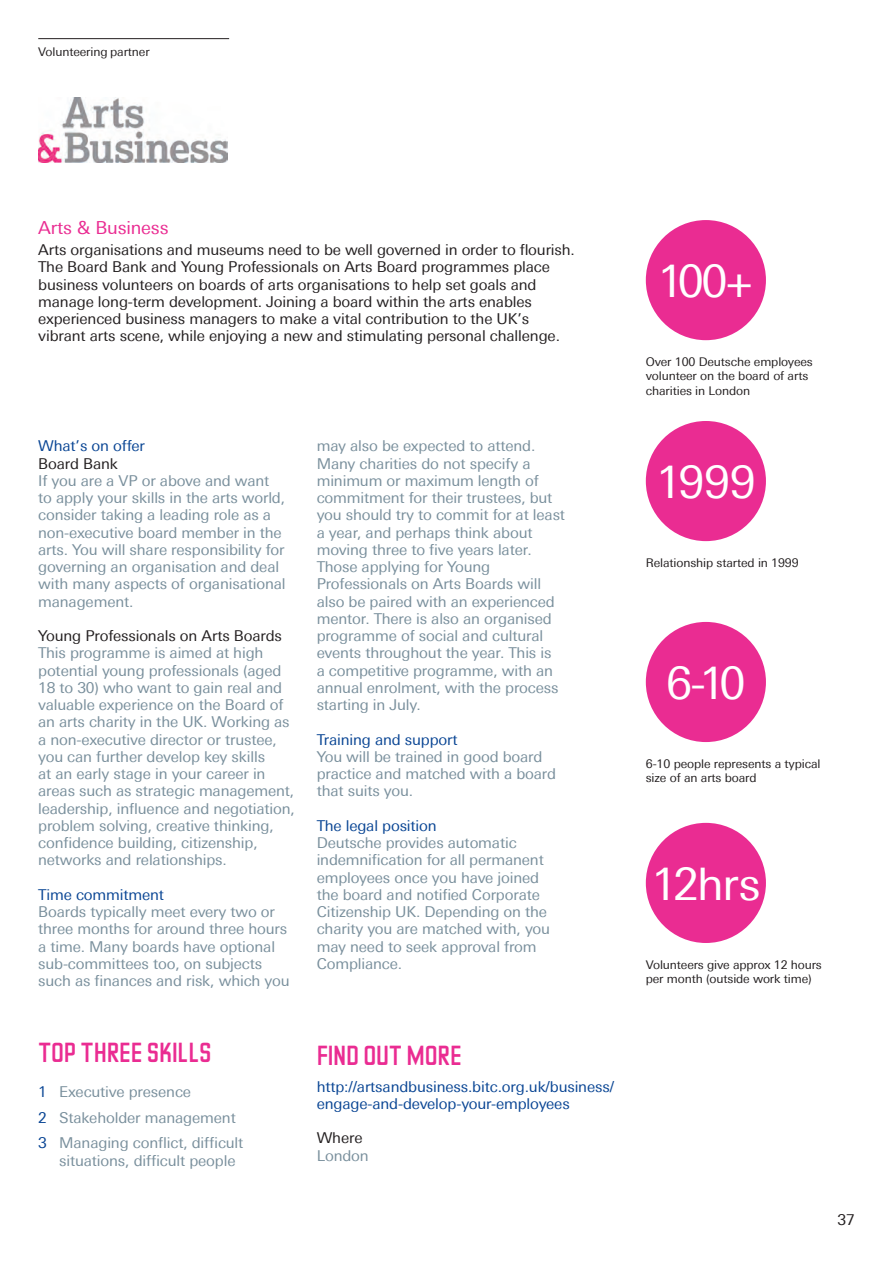
<style>
.page{position:relative;width:893px;height:1263px;background:#fff}
.page>*{position:absolute;margin:0;border:0;box-sizing:border-box;transform-origin:0 0}
.t1{font:45px "Univers Deutsche Bank";letter-spacing:-.045em;color:#fff}
.t2{font:27px "Berber";letter-spacing:-.01em;color:#ea2c92}
.t3{font:18px "Univers Deutsche Bank";letter-spacing:-.01em;color:#ea2c92}
.t4{font:15px/17.2px "Univers Deutsche Bank";letter-spacing:-.01em;color:#798f9c}
.t5{font:15px/17.2px "Univers Deutsche Bank";letter-spacing:-.01em;color:#231f20}
.t6{font:15px/17.2px "Univers Deutsche Bank";letter-spacing:-.01em;color:#094594}
.t7{font:12px/14.2px "Univers Deutsche Bank";letter-spacing:-.01em;color:#231f20}
.s1{color:#094594}
</style>
<div class="page">
<hr style="left:38px;top:38px;width:191px;height:1px;background:#231f20">
<img style="left:38px;top:97px;width:189px;height:65px">
<div style="left:646px;top:220px;width:120px;height:120px;background:#ea2c92;border-radius:50%"></div>
<div style="left:646px;top:622px;width:120px;height:120px;background:#ea2c92;border-radius:50%"></div>
<div style="left:646px;top:421px;width:120px;height:120px;background:#ea2c92;border-radius:50%"></div>
<div style="left:646px;top:823px;width:120px;height:120px;background:#ea2c92;border-radius:50%"></div>
<p class="t7" style="left:38px;top:45px;width:113px">Volunteering partner</p>
<p class="t3" style="left:38px;top:217px;width:132px">Arts &amp; Business</p>
<p class="t5" style="left:38px;top:241px;width:538px">Arts organisations and museums need to be well governed in order to flourish.<br>The Board Bank and Young Professionals on Arts Board programmes place business volunteers on boards of arts organisations to help set goals and manage long-term development. Joining a board within the arts enables experienced business managers to make a vital contribution to the UK’s vibrant arts scene, while enjoying a new and stimulating personal challenge.</p>
<p class="t6" style="left:38px;top:437px;width:108px">What’s on offer</p>
<p class="t5" style="left:38px;top:455px;width:81px">Board Bank</p>
<p class="t4" style="left:38px;top:472px;width:249px">If you are a VP or above and want to apply your skills in the arts world, consider taking a leading role as a non-executive board member in the arts. You will share responsibility for governing an organisation and deal with many aspects of organisational management.</p>
<p class="t5" style="left:38px;top:627px;width:245px">Young Professionals on Arts Boards</p>
<p class="t4" style="left:38px;top:644px;width:258px">This programme is aimed at high potential young professionals (aged 18 to 30) who want to gain real and valuable experience on the Board of an arts charity in the UK. Working as a non-executive director or trustee, you can further develop key skills<br>at an early stage in your career in areas such as strategic management, leadership, infl uence and negotiation, problem solving, creative thinking, confidence building, citizenship, networks and relationships.</p>
<p class="t6" style="left:38px;top:886px;width:127px">Time commitment</p>
<p class="t4" style="left:38px;top:903px;width:253px">Boards typically meet every two or three months for around three hours a time. Many boards have optional sub-committees too, on subjects such as finances and risk, which you</p>
<h2 class="t2" style="left:38px;top:1039px;width:175px">TOP THREE SKILLS</h2>
<p class="t4" style="left:38px;top:1078px;width:207px;line-height:25.8px"><span class="s1">1</span> Executive presence<br><span class="s1">2</span> Stakeholder management<br><span class="s1">3</span> Managing confl ict, difficult</p>
<p class="t4" style="left:59px;top:1151px;width:178px">situations, difficult people</p>
<p class="t4" style="left:317px;top:437px;width:250px">may also be expected to attend.<br>Many charities do not specify a minimum or maximum length of commitment for their trustees, but you should try to commit for at least a year, and perhaps think about moving three to five years later.<br>Those applying for Young<br>Professionals on Arts Boards will also be paired with an experienced mentor. There is also an organised programme of social and cultural events throughout the year. This is<br>a competitive programme, with an annual enrolment, with the process starting in July.</p>
<p class="t6" style="left:317px;top:731px;width:142px">Training and support</p>
<p class="t4" style="left:317px;top:748px;width:241px">You will be trained in good board practice and matched with a board that suits you.</p>
<p class="t6" style="left:317px;top:817px;width:122px">The legal position</p>
<p class="t4" style="left:317px;top:834px;width:235px">Deutsche provides automatic indemnification for all permanent employees once you have joined the board and notified Corporate<br>Citizenship UK. Depending on the charity you are matched with, you may need to seek approval from<br>Compliance.</p>
<h2 class="t2" style="left:317px;top:1042px;width:11px">FIND</h2>
<h2 class="t2" style="left:364px;top:1042px;width:58px">OUT MORE</h2>
<p class="t6" style="left:317px;top:1078px;width:299px">http://artsandbusiness.bitc.org.uk/business/ engage-and-develop-your-employees</p>
<p class="t5" style="left:317px;top:1129px;width:47px">Where</p>
<p class="t4" style="left:317px;top:1147px;width:54px">London</p>
<h1 class="t1" style="left:657px;top:255px;width:98px">100+</h1>
<p class="t7" style="left:646px;top:355px;width:169px">Over 100 Deutsche employees volunteer on the board of arts charities in London</p>
<h1 class="t1" style="left:656px;top:456px;width:102px">1999</h1>
<p class="t7" style="left:646px;top:556px;width:154px">Relationship started in 1999</p>
<h1 class="t1" style="left:666px;top:657px;width:81px">6-10</h1>
<p class="t7" style="left:646px;top:757px;width:176px">6-10 people represents a typical size of an arts board</p>
<h1 class="t1" style="left:651px;top:858px;width:111px">12hrs</h1>
<p class="t7" style="left:646px;top:957px;width:178px">Volunteers give approx 12 hours per month (outside work time)</p>
<p class="t5" style="left:837px;top:1211px;width:19px">37</p>
</div>
